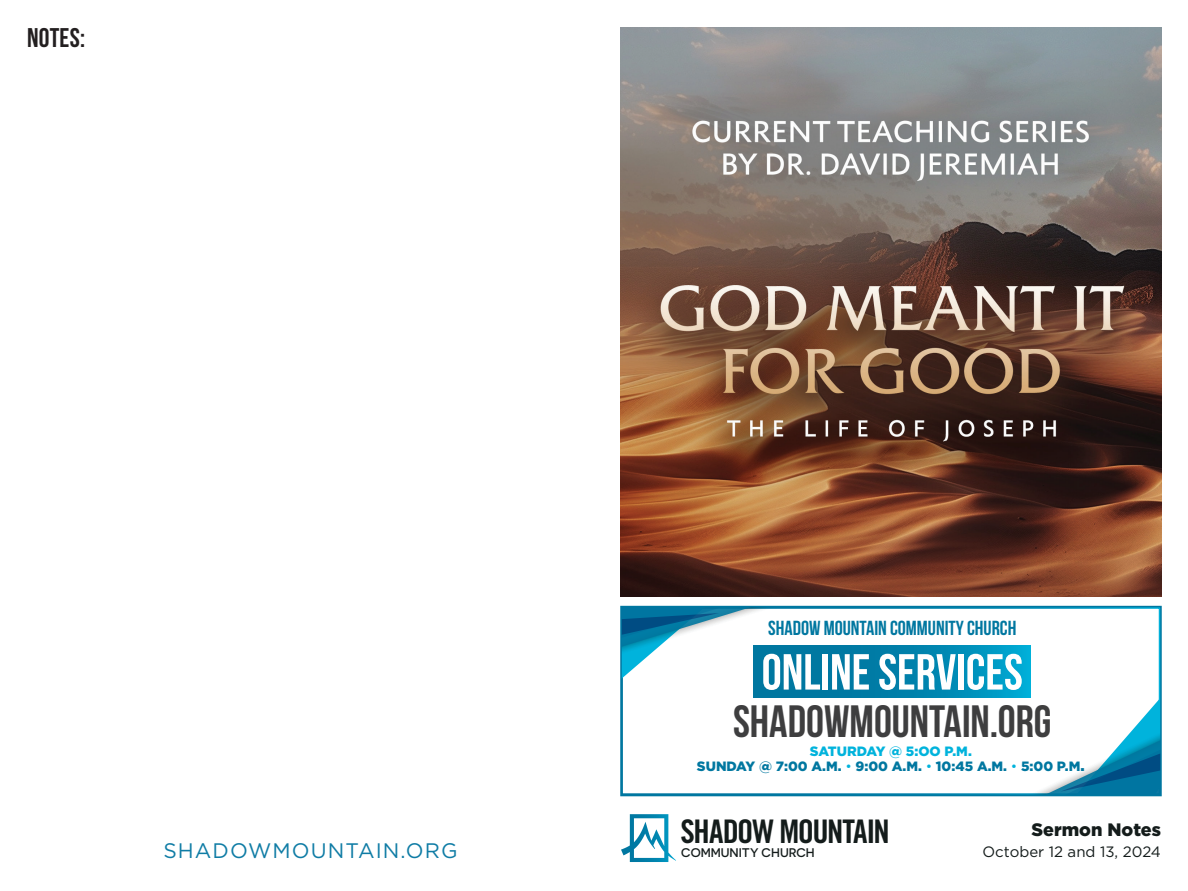
<style>
.page{position:relative;width:1188px;height:891px;background:#fff}
.page>*{position:absolute;margin:0;border:0;box-sizing:border-box;transform-origin:0 0}
.t1{font:700 45.3px "Bebas Neue";color:#3e3e3f}
.t2{font:32.55px "Trade Gothic LT Std Bd Cn 20";letter-spacing:-.04em;color:#141c1b}
.t3{font:700 27px "Bebas Neue";letter-spacing:.01em;color:#231f20}
.t4{font:21px "Gotham";letter-spacing:.05em;color:#0f7ca5}
.t5{font:700 20.4px "Bebas Neue";color:#0077a0}
.t6{font:900 18px "Gotham";color:#141c1b}
.t7{font:15px "Gotham";color:#141c1b}
.t8{font:900 13.5px/15px "Gotham";color:#0077a0;text-align:center}
.t9{font:500 12.45px "Novecentosanswide";color:#141c1b}
.s1{color:#00b3dc}
.s2{font-weight:400;color:#00b3dc}
.s3{font-size:15px}
</style>
<div class="page">
<svg style="left:1037px;top:697px;width:122px;height:96px"></svg>
<svg style="left:754px;top:646px;width:277px;height:52px"></svg>
<svg style="left:623px;top:609px;width:197px;height:81px"></svg>
<div style="left:822px;top:654px;width:6px;height:36px;background:#fff"></div>
<svg style="left:832px;top:654px;width:37px;height:36px"></svg>
<svg style="left:879px;top:654px;width:77px;height:36px"></svg>
<div style="left:958px;top:654px;width:6px;height:36px;background:#fff"></div>
<svg style="left:967px;top:654px;width:55px;height:36px"></svg>
<div style="left:620px;top:606px;width:542px;height:190px;border:2px solid #0077a0"></div>
<svg style="left:621px;top:814px;width:55px;height:48px"></svg>
<img style="left:620px;top:27px;width:542px;height:570px">
<h3 class="t3" style="left:27px;top:23px;width:60px">NOTES:</h3>
<h3 class="t4" style="left:163px;top:837px;width:296px">SHADOWMOUNTAIN.ORG</h3>
<h3 class="t5" style="left:768px;top:617px;width:250px">SHADOW MOUNTAIN COMMUNITY CHURCH</h3>
<h1 class="t1" style="left:733px;top:696px;width:320px">SHADOWMOUNTAIN.ORG</h1>
<p class="t8" style="left:697px;top:743px;width:389px"><span class="s1">SATURDAY @ 5:OO P.M.<br></span>SUNDAY @ 7:00 A.M. <span class="s2">•</span> 9:00 A.M. <span class="s2">•</span> 10:45 A.M. <span class="s2">•</span> 5:00 P.M<span class="s3">.</span></p>
<h2 class="t2" style="left:680px;top:812px;width:211px">SHADOW MOUNTAIN</h2>
<p class="t9" style="left:681px;top:845px;width:135px">COMMUNITY CHURCH</p>
<h3 class="t6" style="left:1032px;top:817px;width:131px">Sermon Notes</h3>
<p class="t7" style="left:983px;top:842px;width:180px">October 12 and 13, 2024</p>
</div>
